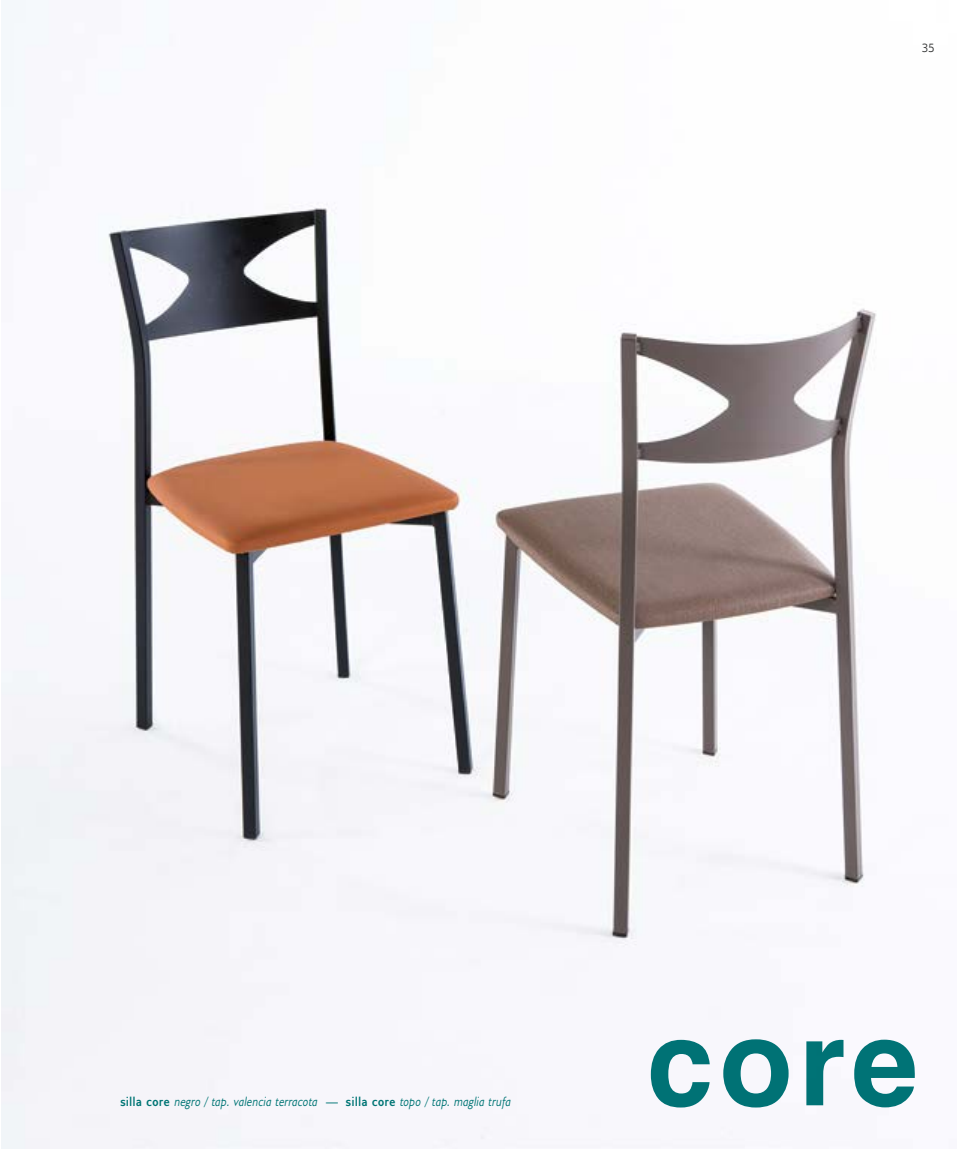
<style>
.page{position:relative;width:957px;height:1149px;background:#fff}
.page>*{position:absolute;margin:0;border:0;box-sizing:border-box;transform-origin:0 0}
.t1{font:700 120px "Helvetica";color:#007677}
.t2{font:italic condensed 13.5px "Gillius ADF";color:#007575}
.t3{font:12px "Gillius ADF";color:#2f3030}
.s1{font-weight:700;font-style:normal}
</style>
<div class="page">
<img style="left:1px;top:0;width:875px;height:1148px">
<p class="t3" style="left:922px;top:40px;width:14px">35</p>
<p class="t2" style="left:120px;top:1093px;width:392px"><span class="s1">silla core</span> negro / tap. valencia terracota — <span class="s1">silla core</span> topo / tap. maglia trufa</p>
<h1 class="t1" style="left:646px;top:965px;width:273px">core</h1>
</div>
